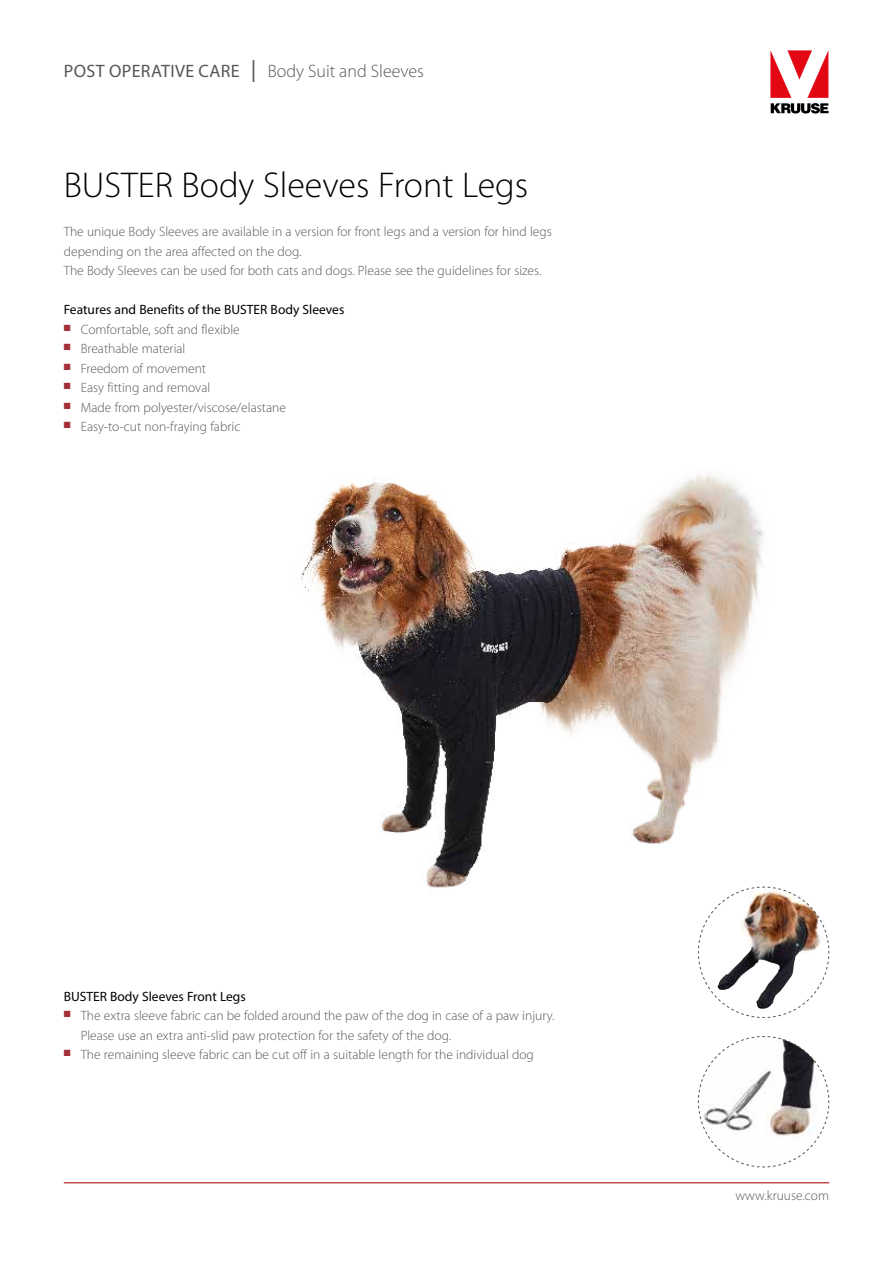
<style>
.page{position:relative;width:893px;height:1263px;background:#fff}
.page>*{position:absolute;margin:0;border:0;box-sizing:border-box;transform-origin:0 0}
.t1{font:300 36px "Myriad Pro";color:#000}
.t2{font:300 18px "Myriad Pro";color:#575756}
.t3{font:300 13.5px/19.5px "Myriad Pro";color:#575756}
.t4{font:13.5px "Myriad Pro";color:#000}
.s1{font-weight:400}
.s2{font-weight:400;font-size:32.4px}
</style>
<div class="page">
<svg style="left:828px;top:50px;width:1px;height:64px"></svg>
<svg style="left:770px;top:50px;width:58px;height:64px"></svg>
<hr style="left:64px;top:1182px;width:765px;height:1px;background:#b20e10">
<img style="left:698px;top:895px;width:131px;height:123px">
<svg style="left:698px;top:1036px;width:131px;height:132px"></svg>
<img style="left:300px;top:474px;width:496px;height:421px">
<h2 class="t2" style="left:64px;top:60px;width:362px"><span class="s1">POST OPERATIVE CARE</span> <span class="s2">I</span> Body Suit and Sleeves</h2>
<h1 class="t1" style="left:64px;top:163px;width:466px">BUSTER Body Sleeves Front Legs</h1>
<p class="t3" style="left:64px;top:222px;width:490px">The unique Body Sleeves are available in a version for front legs and a version for hind legs depending on the area affected on the dog.<br>The Body Sleeves can be used for both cats and dogs. Please see the guidelines for sizes.</p>
<p class="t4" style="left:64px;top:301px;width:282px">Features and Benefits of the BUSTER Body Sleeves</p>
<p class="t3" style="left:64px;top:319px;width:178px"><sup>■</sup> Comfortable, soft and flexible</p>
<p class="t3" style="left:64px;top:339px;width:123px"><sup>■</sup> Breathable material</p>
<p class="t3" style="left:64px;top:358px;width:144px"><sup>■</sup> Freedom of movement</p>
<p class="t3" style="left:64px;top:378px;width:148px"><sup>■</sup> Easy fitting and removal</p>
<p class="t3" style="left:64px;top:397px;width:224px"><sup>■</sup> Made from polyester/viscose/elastane</p>
<p class="t3" style="left:64px;top:417px;width:178px"><sup>■</sup> Easy-to-cut non-fraying fabric</p>
<p class="t4" style="left:64px;top:988px;width:184px">BUSTER Body Sleeves Front Legs</p>
<p class="t3" style="left:81px;top:1006px;width:475px;text-indent:-17px"><sup>■</sup> The extra sleeve fabric can be folded around the paw of the dog in case of a paw injury.<br>Please use an extra anti-slid paw protection for the safety of the dog.</p>
<p class="t3" style="left:64px;top:1045px;width:472px"><sup>■</sup> The remaining sleeve fabric can be cut off in a suitable length for the individual dog</p>
<p class="t3" style="left:735px;top:1185px;width:95px">www.kruuse.com</p>
</div>
